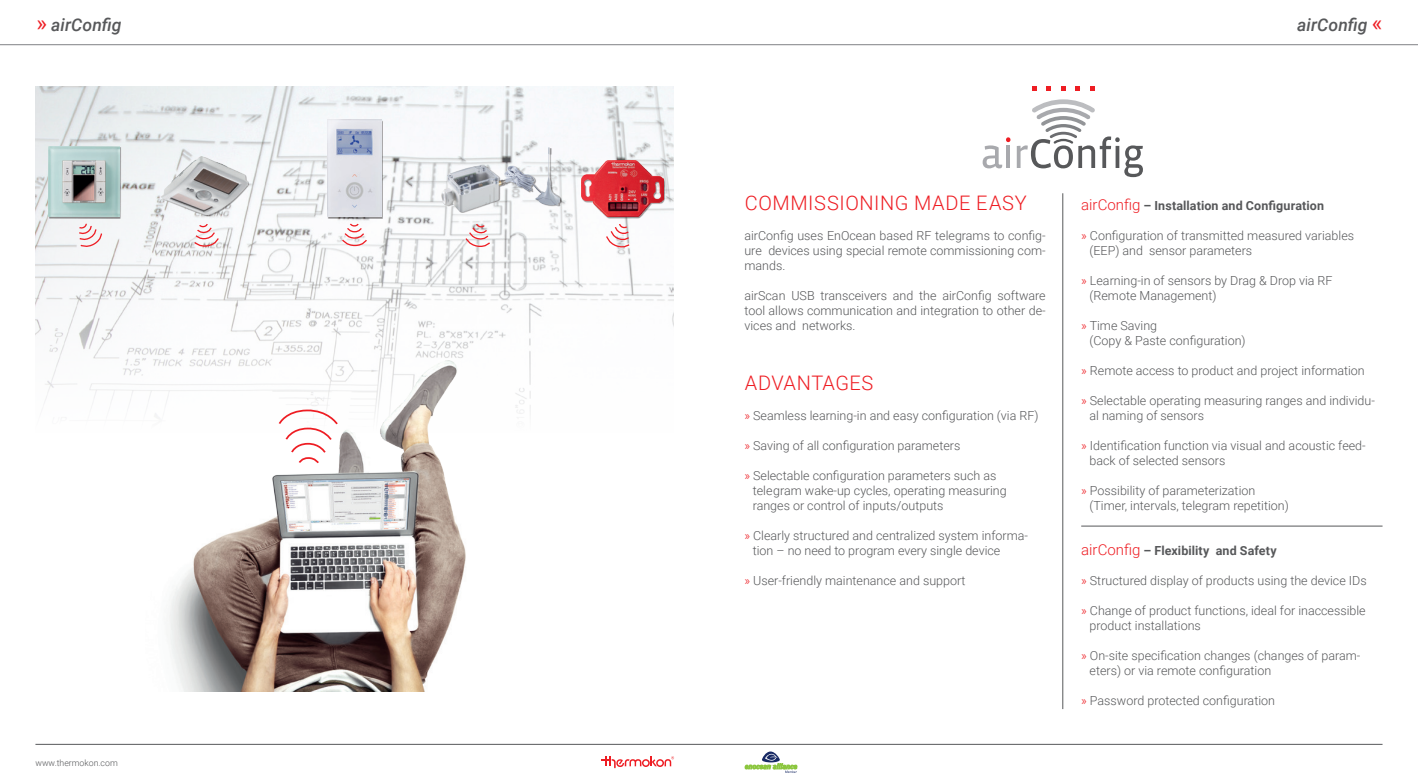
<style>
.page{position:relative;width:1418px;height:780px;background:#fff}
.page>*{position:absolute;margin:0;border:0;box-sizing:border-box;transform-origin:0 0}
.t1{font:300 20px "Roboto";letter-spacing:.03em;color:#ee1d23}
.t2{font:italic 500 17.5px "Roboto";letter-spacing:.005em;color:#57585a}
.t3{font:300 12.5px/15px "Roboto";color:#57585a}
.t4{font:700 12.5px "Roboto";letter-spacing:.01em;color:#57585a}
.t5{font:300 8.75px "Roboto";color:#57585a}
.s1{font-weight:400;font-style:normal;font-size:22.5px;color:#ee1d23}
.s2{color:#ee1d23}
.s3{font-weight:300;font-size:15px;color:#ee1d23}
</style>
<div class="page">
<svg style="left:745px;top:751px;width:52px;height:22px"></svg>
<hr style="left:35px;top:744px;width:1347px;height:1px;background:#57585a">
<svg style="left:601px;top:756px;width:73px;height:12px"></svg>
<img style="left:35px;top:86px;width:638px;height:332px">
<hr style="left:1062px;top:193px;width:1px;height:516px;background:#57585a">
<hr style="left:1081px;top:526px;width:301px;height:1px;background:#57585a">
<img style="left:145px;top:360px;width:374px;height:331px">
<svg style="left:278px;top:409px;width:61px;height:55px"></svg>
<div style="left:49px;top:147px;width:72px;height:71px;background:#231f20;opacity:.5"></div>
<img style="left:49px;top:146px;width:71px;height:71px">
<div style="left:162px;top:157px;width:87px;height:59px;background:#231f20;opacity:.5"></div>
<img style="left:162px;top:156px;width:85px;height:58px">
<div style="left:442px;top:148px;width:119px;height:64px;background:#231f20;opacity:.5"></div>
<img style="left:441px;top:148px;width:119px;height:63px">
<svg style="left:78px;top:222px;width:25px;height:26px"></svg>
<svg style="left:193px;top:223px;width:26px;height:24px"></svg>
<svg style="left:605px;top:223px;width:25px;height:27px"></svg>
<svg style="left:465px;top:223px;width:26px;height:26px"></svg>
<svg style="left:341px;top:223px;width:26px;height:23px"></svg>
<div style="left:582px;top:160px;width:82px;height:58px;background:#231f20;opacity:.5"></div>
<img style="left:581px;top:160px;width:82px;height:57px">
<hr style="left:0;top:44px;width:1417px;height:1px;background:#808285">
<svg style="left:982px;top:137px;width:28px;height:31px"></svg>
<hr style="left:1006px;top:146px;width:4px;height:22px;background:#a8a9ad">
<svg style="left:1016px;top:99px;width:126px;height:78px"></svg>
<svg style="left:1032px;top:86px;width:4px;height:5px"></svg>
<svg style="left:1046px;top:86px;width:5px;height:5px"></svg>
<svg style="left:1061px;top:86px;width:4px;height:5px"></svg>
<svg style="left:1075px;top:86px;width:5px;height:5px"></svg>
<svg style="left:1090px;top:86px;width:4px;height:5px"></svg>
<div style="left:328px;top:120px;width:55px;height:98px;background:#dee0e6"></div>
<img style="left:327px;top:120px;width:46px;height:97px">
<h2 class="t2" style="left:36px;top:12px;width:87px"><span class="s1">»</span> airConfig</h2>
<h2 class="t2" style="left:1297px;top:12px;width:87px">airConfig <span class="s1">«</span></h2>
<p class="t5" style="left:35px;top:756px;width:84px">www.thermokon.com</p>
<h1 class="t1" style="left:744px;top:189px;width:283px">COMMISSIONING MADE EASY</h1>
<p class="t3" style="left:744px;top:228px;width:303px;text-align:justify">airConfig uses EnOcean based RF telegrams to config&shy;ure devices using special remote commissioning com&shy;mands.</p>
<p class="t3" style="left:744px;top:288px;width:303px;text-align:justify">airScan USB transceivers and the airConfig software tool allows communication and integration to other de&shy;vices and networks.</p>
<h1 class="t1" style="left:744px;top:369px;width:130px">ADVANTAGES</h1>
<p class="t3" style="left:744px;top:408px;width:295px"><span class="s2">»</span> Seamless learning-in and easy configuration (via RF)</p>
<p class="t3" style="left:744px;top:438px;width:217px"><span class="s2">»</span> Saving of all configuration parameters</p>
<p class="t3" style="left:752px;top:468px;width:255px;text-indent:-8px"><span class="s2">»</span> Selectable configuration parameters such as telegram wake-up cycles, operating measuring ranges or control of inputs/outputs</p>
<p class="t3" style="left:752px;top:528px;width:277px;text-indent:-8px"><span class="s2">»</span> Clearly structured and centralized system informa&shy;tion – no need to program every single device</p>
<p class="t3" style="left:744px;top:573px;width:223px"><span class="s2">»</span> User-friendly maintenance and support</p>
<p class="t4" style="left:1081px;top:197px;width:244px"><span class="s3">airConfig</span> – Installation and Configuration</p>
<p class="t3" style="left:1089px;top:228px;width:266px;text-indent:-8px"><span class="s2">»</span> Configuration of transmitted measured variables (EEP) and sensor parameters</p>
<p class="t3" style="left:1089px;top:273px;width:244px;text-indent:-8px"><span class="s2">»</span> Learning-in of sensors by Drag &amp; Drop via RF (Remote Management)</p>
<p class="t3" style="left:1089px;top:318px;width:158px;text-indent:-8px"><span class="s2">»</span> Time Saving<br>(Copy &amp; Paste configuration)</p>
<p class="t3" style="left:1081px;top:363px;width:285px"><span class="s2">»</span> Remote access to product and project information</p>
<p class="t3" style="left:1089px;top:393px;width:287px;text-indent:-8px"><span class="s2">»</span> Selectable operating measuring ranges and individu&shy;al naming of sensors</p>
<p class="t3" style="left:1089px;top:438px;width:278px;text-indent:-8px"><span class="s2">»</span> Identification function via visual and acoustic feed&shy;back of selected sensors</p>
<p class="t3" style="left:1089px;top:483px;width:201px;text-indent:-8px"><span class="s2">»</span> Possibility of parameterization (Timer, intervals, telegram repetition)</p>
<p class="t4" style="left:1081px;top:542px;width:197px"><span class="s3">airConfig</span> – Flexibility and Safety</p>
<p class="t3" style="left:1081px;top:573px;width:287px"><span class="s2">»</span> Structured display of products using the device IDs</p>
<p class="t3" style="left:1089px;top:603px;width:278px;text-indent:-8px"><span class="s2">»</span> Change of product functions, ideal for inaccessible product installations</p>
<p class="t3" style="left:1089px;top:648px;width:272px;text-indent:-8px"><span class="s2">»</span> On-site specification changes (changes of param&shy;eters) or via remote configuration</p>
<p class="t3" style="left:1081px;top:693px;width:195px"><span class="s2">»</span> Password protected configuration</p>
</div>
